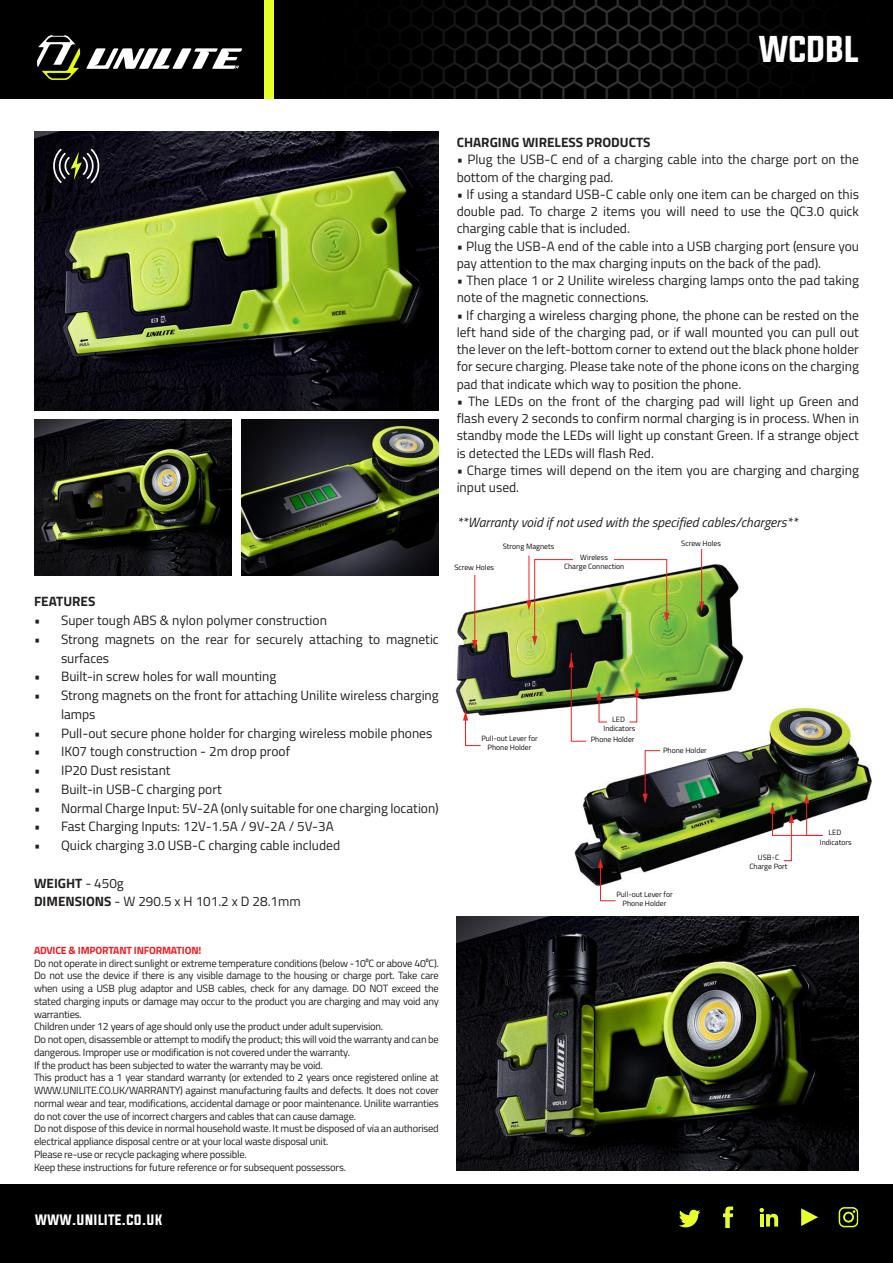
<style>
.page{position:relative;width:893px;height:1263px;background:#fff}
.page>*{position:absolute;margin:0;border:0;box-sizing:border-box;transform-origin:0 0}
.t1{font:31.5px "Evogria";color:#fff}
.t2{font:13.5px/17.2px "Titillium Web";color:#231f20}
.t3{font:italic 13.5px "Titillium Web";color:#231f20}
.t4{font:700 13.5px "Titillium Web";color:#231f20}
.t5{font:13.5px "Evogria";color:#fff}
.t6{font:10.5px/12.8px "Titillium Web";letter-spacing:-.02em;color:#231f20}
.t7{font:700 10.5px "Titillium Web";letter-spacing:-.02em;color:#ee1d23}
.t8{font:7.65px/9.1px "Titillium Web";color:#110a0c;text-align:center}
.s1{font-weight:700}
</style>
<div class="page">
<img style="left:34px;top:132px;width:405px;height:278px">
<img style="left:575px;top:707px;width:296px;height:179px">
<svg style="left:598px;top:858px;width:18px;height:44px"></svg>
<svg style="left:642px;top:750px;width:19px;height:53px"></svg>
<svg style="left:770px;top:794px;width:54px;height:67px"></svg>
<div style="left:0;top:1184px;width:893px;height:79px;background:#000"></div>
<svg style="left:801px;top:1208px;width:17px;height:18px"></svg>
<svg style="left:839px;top:1207px;width:19px;height:20px"></svg>
<svg style="left:679px;top:1210px;width:21px;height:17px"></svg>
<svg style="left:759px;top:1208px;width:19px;height:18px"></svg>
<svg style="left:723px;top:1206px;width:10px;height:22px"></svg>
<div style="left:0;top:0;width:893px;height:99px;background:#000"></div>
<svg style="left:86px;top:48px;width:156px;height:21px"></svg>
<svg style="left:37px;top:35px;width:43px;height:45px"></svg>
<img style="left:389px;top:0;width:407px;height:99px">
<div style="left:264px;top:0;width:10px;height:99px;background:#e9ff29"></div>
<img style="left:457px;top:916px;width:402px;height:254px">
<img style="left:455px;top:561px;width:289px;height:158px">
<svg style="left:463px;top:711px;width:18px;height:35px"></svg>
<svg style="left:569px;top:652px;width:18px;height:90px"></svg>
<hr style="left:528px;top:555px;width:1px;height:47px;background:#ee2123">
<hr style="left:701px;top:549px;width:1px;height:54px;background:#ee2123">
<svg style="left:699px;top:601px;width:5px;height:10px"></svg>
<hr style="left:474px;top:575px;width:1px;height:67px;background:#ee2123">
<svg style="left:472px;top:640px;width:5px;height:10px"></svg>
<svg style="left:613px;top:559px;width:56px;height:63px"></svg>
<svg style="left:526px;top:559px;width:48px;height:87px"></svg>
<svg style="left:596px;top:690px;width:12px;height:33px"></svg>
<svg style="left:628px;top:686px;width:11px;height:37px"></svg>
<svg style="left:52px;top:148px;width:49px;height:36px;background:#3d3d3b"></svg>
<img style="left:34px;top:420px;width:197px;height:156px">
<img style="left:242px;top:420px;width:197px;height:156px">
<h1 class="t1" style="left:759px;top:27px;width:101px">WCDBL</h1>
<p class="t4" style="left:34px;top:591px;width:63px">FEATURES</p>
<p class="t2" style="left:34px;top:611px;width:294px">• Super tough ABS &amp; nylon polymer construction</p>
<p class="t2" style="left:61px;top:629px;width:379px;line-height:18.8px;text-indent:-27px">• Strong magnets on the rear for securely attaching to magnetic surfaces</p>
<p class="t2" style="left:34px;top:667px;width:244px">• Built-in screw holes for wall mounting</p>
<p class="t2" style="left:61px;top:685px;width:379px;line-height:18.8px;text-indent:-27px">• Strong magnets on the front for attaching Unilite wireless charging lamps</p>
<p class="t2" style="left:34px;top:724px;width:400px">• Pull-out secure phone holder for charging wireless mobile phones</p>
<p class="t2" style="left:34px;top:742px;width:258px">• IK07 tough construction - 2m drop proof</p>
<p class="t2" style="left:34px;top:761px;width:138px">• IP20 Dust resistant</p>
<p class="t2" style="left:34px;top:780px;width:189px">• Built-in USB-C charging port</p>
<p class="t2" style="left:34px;top:799px;width:406px">• Normal Charge Input: 5V-2A (only suitable for one charging location)</p>
<p class="t2" style="left:34px;top:817px;width:301px">• Fast Charging Inputs: 12V-1.5A / 9V-2A / 5V-3A</p>
<p class="t2" style="left:34px;top:836px;width:308px">• Quick charging 3.0 USB-C charging cable included</p>
<p class="t2" style="left:34px;top:873px;width:268px;line-height:18.8px"><span class="s1">WEIGHT</span> - 450g<br><span class="s1">DIMENSIONS</span> - W 290.5 x H 101.2 x D 28.1mm</p>
<p class="t7" style="left:34px;top:942px;width:169px">ADVICE &amp; IMPORTANT INFORMATION!</p>
<p class="t6" style="left:34px;top:956px;width:406px">Do not operate in direct sunlight or extreme temperature conditions (below -10⁰C or above 40⁰C).<br>Do not use the device if there is any visible damage to the housing or charge port. Take care when using a USB plug adaptor and USB cables, check for any damage. DO NOT exceed the stated charging inputs or damage may occur to the product you are charging and may void any warranties.<br>Children under 12 years of age should only use the product under adult supervision.<br>Do not open, disassemble or attempt to modify the product; this will void the warranty and can be dangerous. Improper use or modification is not covered under the warranty.<br>If the product has been subjected to water the warranty may be void.<br>This product has a 1 year standard warranty (or extended to 2 years once registered online at WWW.UNILITE.CO.UK/WARRANTY) against manufacturing faults and defects. It does not cover normal wear and tear, modifications, accidental damage or poor maintenance. Unilite warranties do not cover the use of incorrect chargers and cables that can cause damage.<br>Do not dispose of this device in normal household waste. It must be disposed of via an authorised electrical appliance disposal centre or at your local waste disposal unit.<br>Please re-use or recycle packaging where possible.<br>Keep these instructions for future reference or for subsequent possessors.</p>
<p class="t4" style="left:457px;top:132px;width:195px">CHARGING WIRELESS PRODUCTS</p>
<p class="t2" style="left:457px;top:150px;width:404px">• Plug the USB-C end of a charging cable into the charge port on the bottom of the charging pad.</p>
<p class="t2" style="left:457px;top:185px;width:404px;text-align:justify">• If using a standard USB-C cable only one item can be charged on this double pad. To charge 2 items you will need to use the QC3.0 quick charging cable that is included.</p>
<p class="t2" style="left:457px;top:237px;width:404px">• Plug the USB-A end of the cable into a USB charging port (ensure you pay attention to the max charging inputs on the back of the pad).</p>
<p class="t2" style="left:457px;top:271px;width:404px">• Then place 1 or 2 Unilite wireless charging lamps onto the pad taking note of the magnetic connections.</p>
<p class="t2" style="left:457px;top:306px;width:404px;text-align:justify">• If charging a wireless charging phone, the phone can be rested on the left hand side of the charging pad, or if wall mounted you can pull out the lever on the left-bottom corner to extend out the black phone holder for secure charging. Please take note of the phone icons on the charging pad that indicate which way to position the phone.</p>
<p class="t2" style="left:457px;top:392px;width:404px;text-align:justify">• The LEDs on the front of the charging pad will light up Green and flash every 2 seconds to confirm normal charging is in process. When in standby mode the LEDs will light up constant Green. If a strange object is detected the LEDs will flash Red.</p>
<p class="t2" style="left:457px;top:461px;width:404px">• Charge times will depend on the item you are charging and charging input used.</p>
<p class="t3" style="left:457px;top:512px;width:342px">**Warranty void if not used with the specified cables/chargers**</p>
<p class="t8" style="left:503px;top:541px;width:53px">Strong Magnets</p>
<p class="t8" style="left:681px;top:539px;width:41px">Screw Holes</p>
<p class="t8" style="left:454px;top:562px;width:41px">Screw Holes</p>
<p class="t8" style="left:564px;top:552px;width:62px">Wireless<br>Charge Connection</p>
<p class="t8" style="left:481px;top:734px;width:58px">Pull-out Lever for<br>Phone Holder</p>
<p class="t8" style="left:603px;top:714px;width:33px">LED<br>Indicators</p>
<p class="t8" style="left:591px;top:735px;width:45px">Phone Holder</p>
<p class="t8" style="left:663px;top:745px;width:45px">Phone Holder</p>
<p class="t8" style="left:616px;top:889px;width:58px">Pull-out Lever for<br>Phone Holder</p>
<p class="t8" style="left:749px;top:852px;width:40px">USB-C<br>Charge Port</p>
<p class="t8" style="left:820px;top:828px;width:33px">LED<br>Indicators</p>
<p class="t5" style="left:35px;top:1210px;width:129px">WWW.UNILITE.CO.UK</p>
</div>
